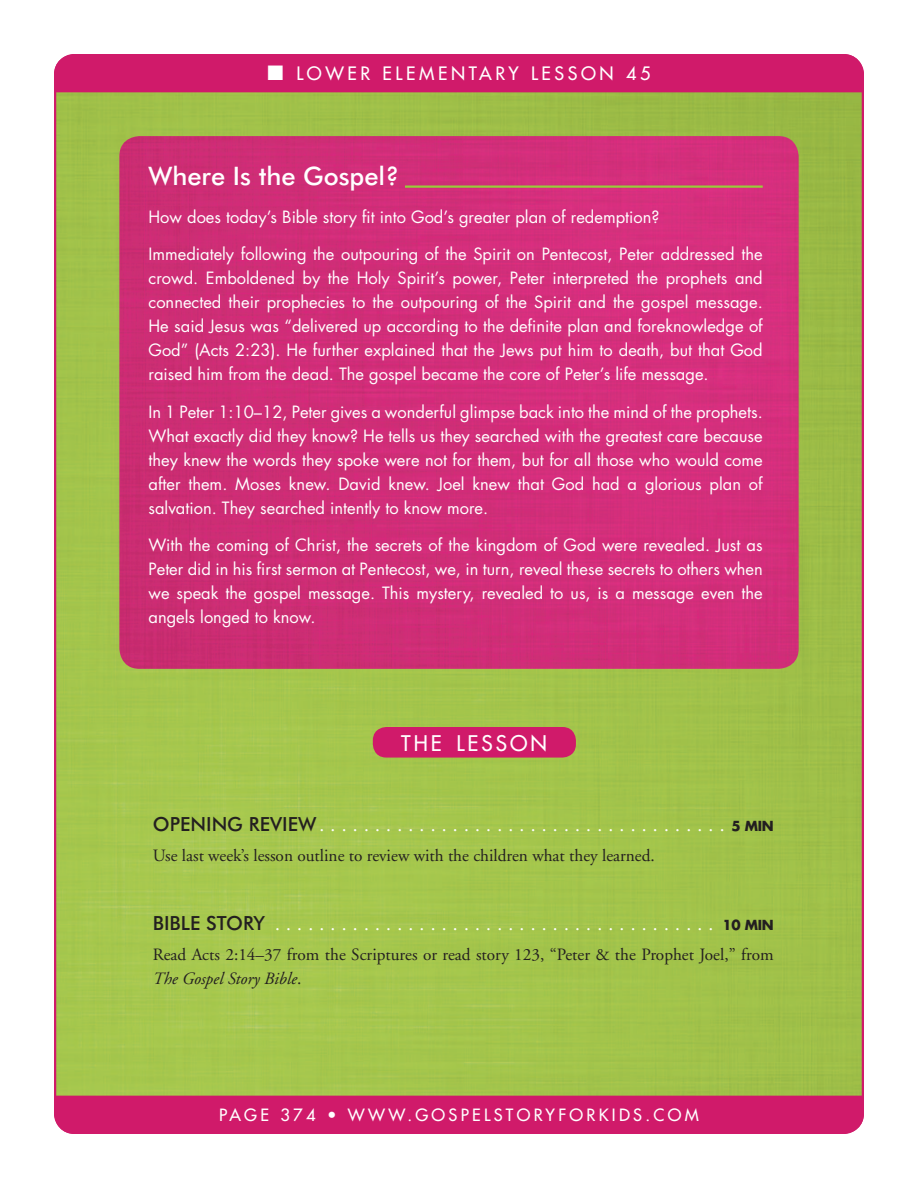
<style>
.page{position:relative;width:918px;height:1188px;background:#fff}
.page>*{position:absolute;margin:0;border:0;box-sizing:border-box;transform-origin:0 0}
.WIJ_HED{font:500 25.5px "Futura BT";color:#fff}
.Head{font:21px "Futura";letter-spacing:.145em;color:#fff}
.SUB_1{font:19.5px "Adobe Garamond";color:#fff}
.t1{font:18px "Futura";letter-spacing:.2em;color:#fff}
.TXT{font:17.25px/24px "Adobe Garamond";color:#231f20}
.WIJ_Txt{font:16.5px/24px "Futura";color:#fff;text-align:justify}
.t2{font:16.5px "Futura";letter-spacing:.2em;color:#fff}
.s1{font-family:"Futura BT";font-weight:500;color:#231f20}
.s2{font-family:"Futura";font-weight:700;font-size:13.5px;color:#231f20}
.s3{font-style:italic}
</style>
<div class="page">
<img style="left:57px;top:92px;width:804px;height:1004px">
<div style="left:54px;top:54px;width:810px;height:38px;background:#d01a6a"></div>
<div style="left:54px;top:1096px;width:810px;height:38px;background:#d01a6a"></div>
<img style="left:119px;top:136px;width:680px;height:533px">
<hr style="left:405px;top:185px;width:358px;height:3px;background:#99ca3b">
<div style="left:373px;top:727px;width:203px;height:31px;background:#d01a6a;border-radius:14px"></div>
<p class="t1" style="left:267px;top:62px;width:385px">■ LOWER ELEMENTARY LESSON 45</p>
<p class="WIJ_HED" style="left:148px;top:161px;width:252px">Where Is the Gospel?</p>
<p class="WIJ_Txt" style="left:148px;top:205px;width:513px">How does today’s Bible story fit into God’s greater plan of redemption?</p>
<p class="WIJ_Txt" style="left:148px;top:243px;width:616px">Immediately following the outpouring of the Spirit on Pentecost, Peter addressed the crowd. Emboldened by the Holy Spirit’s power, Peter interpreted the prophets and connected their prophecies to the outpouring of the Spirit and the gospel message.<br>He said Jesus was “delivered up according to the definite plan and foreknowledge of God” (Acts 2:23). He further explained that the Jews put him to death, but that God raised him from the dead. The gospel became the core of Peter’s life message.</p>
<p class="WIJ_Txt" style="left:148px;top:400px;width:616px">In 1 Peter 1:10–12, Peter gives a wonderful glimpse back into the mind of the prophets.<br>What exactly did they know? He tells us they searched with the greatest care because they knew the words they spoke were not for them, but for all those who would come after them. Moses knew. David knew. Joel knew that God had a glorious plan of salvation. They searched intently to know more.</p>
<p class="WIJ_Txt" style="left:148px;top:534px;width:616px">With the coming of Christ, the secrets of the kingdom of God were revealed. Just as Peter did in his first sermon at Pentecost, we, in turn, reveal these secrets to others when we speak the gospel message. This mystery, revealed to us, is a message even the angels longed to know.</p>
<p class="Head" style="left:401px;top:730px;width:147px">THE LESSON</p>
<p class="SUB_1" style="left:153px;top:814px;width:623px"><span class="s1">OPENING REVIEW</span>..................................... <span class="s2">5 MIN</span></p>
<p class="TXT" style="left:153px;top:844px;width:504px">Use last week’s lesson outline to review with the children what they learned.</p>
<p class="SUB_1" style="left:153px;top:913px;width:623px"><span class="s1">BIBLE STORY</span> ........................................ <span class="s2">10 MIN</span></p>
<p class="TXT" style="left:153px;top:943px;width:622px">Read Acts 2:14–37 from the Scriptures or read story 123, “Peter &amp; the Prophet Joel,” from<br><span class="s3">The Gospel Story Bible</span>.</p>
<p class="t2" style="left:219px;top:1105px;width:481px">PAGE 374 • WWW.GOSPELSTORYFORKIDS.COM</p>
</div>
